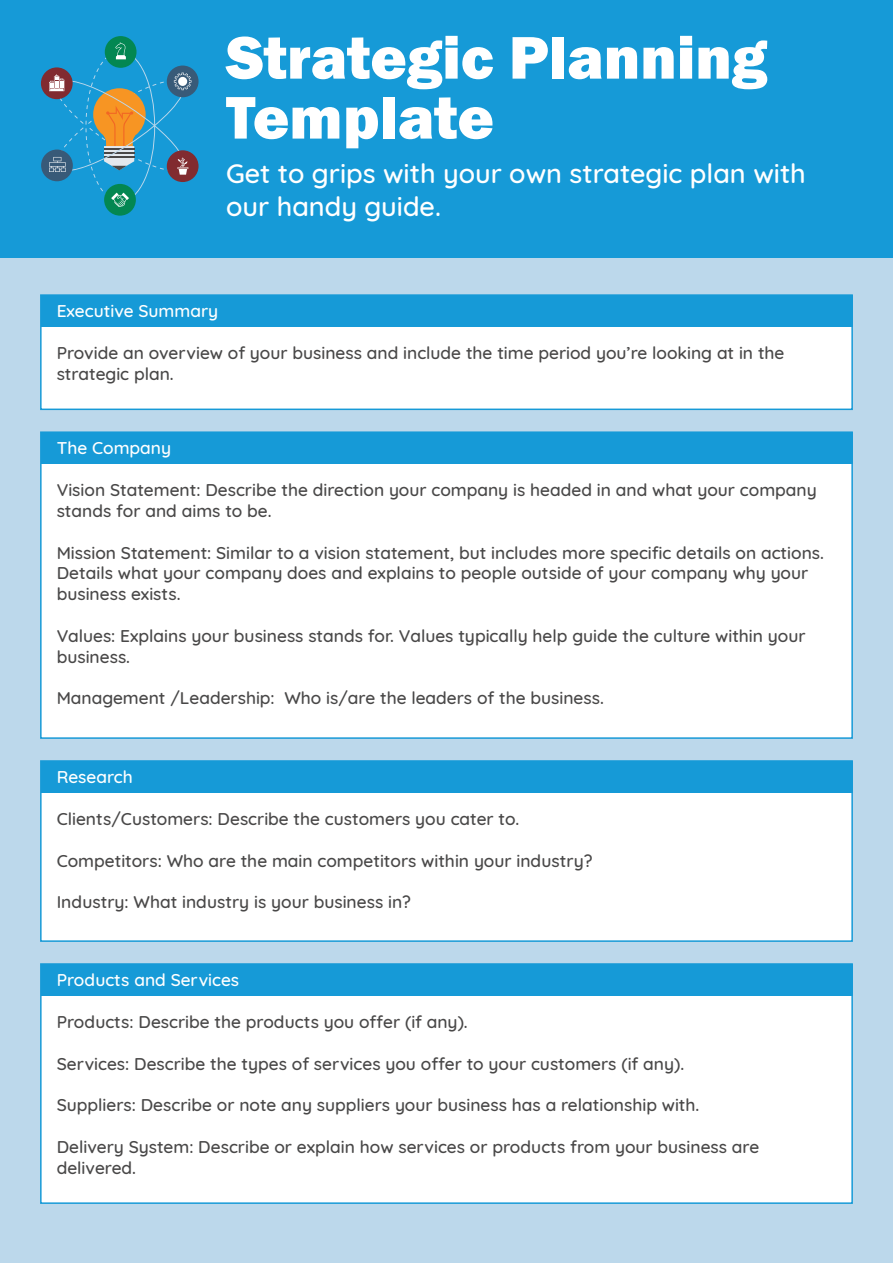
<style>
.page{position:relative;width:893px;height:1263px;background:#bcd8eb}
.page>*{position:absolute;margin:0;border:0;box-sizing:border-box;transform-origin:0 0}
.t1{font:800 62.25px/60px "Franklin Gothic";color:#fff}
.t2{font:500 27px/32.4px "Quicksand";color:#fff}
.t3{font:500 17.4px/20.9px "Quicksand";color:#494848}
.t4{font:500 17.4px "Quicksand";color:#fff}
</style>
<div class="page">
<div style="left:0;top:0;width:893px;height:257px;background:#169ad7"></div>
<div style="left:40px;top:294px;width:813px;height:116px;background:#fff;border:2px solid #179ad7"></div>
<div style="left:41px;top:295px;width:811px;height:32px;background:#169ad7"></div>
<div style="left:40px;top:431px;width:813px;height:308px;background:#fff;border:2px solid #179ad7"></div>
<div style="left:41px;top:432px;width:811px;height:32px;background:#169ad7"></div>
<div style="left:40px;top:760px;width:813px;height:182px;background:#fff;border:2px solid #179ad7"></div>
<div style="left:41px;top:761px;width:811px;height:32px;background:#169ad7"></div>
<div style="left:40px;top:963px;width:813px;height:241px;background:#fff;border:2px solid #179ad7"></div>
<div style="left:41px;top:964px;width:811px;height:32px;background:#169ad7"></div>
<div style="left:105px;top:36px;width:32px;height:32px;background:#038752;border-radius:50%"></div>
<div style="left:104px;top:184px;width:32px;height:32px;background:#038752;border-radius:50%"></div>
<div style="left:167px;top:150px;width:32px;height:32px;background:#812b30;border-radius:50%"></div>
<div style="left:41px;top:67px;width:32px;height:32px;background:#812b30;border-radius:50%"></div>
<div style="left:167px;top:66px;width:32px;height:31px;background:#385a78;border-radius:50%"></div>
<div style="left:41px;top:150px;width:32px;height:31px;background:#385a78;border-radius:50%"></div>
<svg style="left:48px;top:42px;width:143px;height:165px"></svg>
<h1 class="t1" style="left:226px;top:28px;width:543px">Strategic Planning<br>Template</h1>
<h2 class="t2" style="left:226px;top:155px;width:581px">Get to grips with your own strategic plan with our handy guide.</h2>
<p class="t4" style="left:57px;top:297px;width:163px">Executive Summary</p>
<p class="t3" style="left:57px;top:341px;width:729px">Provide an overview of your business and include the time period you’re looking at in the strategic plan.</p>
<p class="t4" style="left:57px;top:434px;width:116px">The Company</p>
<p class="t3" style="left:57px;top:478px;width:761px">Vision Statement: Describe the direction your company is headed in and what your company stands for and aims to be.</p>
<p class="t3" style="left:57px;top:540px;width:769px">Mission Statement: Similar to a vision statement, but includes more specific details on actions.<br>Details what your company does and explains to people outside of your company why your business exists.</p>
<p class="t3" style="left:57px;top:624px;width:750px">Values: Explains your business stands for. Values typically help guide the culture within your business.</p>
<p class="t3" style="left:57px;top:686px;width:549px">Management /Leadership: Who is/are the leaders of the business.</p>
<p class="t4" style="left:57px;top:763px;width:78px">Research</p>
<p class="t3" style="left:57px;top:807px;width:464px">Clients/Customers: Describe the customers you cater to.</p>
<p class="t3" style="left:57px;top:848px;width:537px">Competitors: Who are the main competitors within your industry?</p>
<p class="t3" style="left:57px;top:890px;width:356px">Industry: What industry is your business in?</p>
<p class="t4" style="left:57px;top:966px;width:184px">Products and Services</p>
<p class="t3" style="left:57px;top:1010px;width:413px">Products: Describe the products you offer (if any).</p>
<p class="t3" style="left:57px;top:1051px;width:629px">Services: Describe the types of services you offer to your customers (if any).</p>
<p class="t3" style="left:57px;top:1093px;width:644px">Suppliers: Describe or note any suppliers your business has a relationship with.</p>
<p class="t3" style="left:57px;top:1135px;width:704px">Delivery System: Describe or explain how services or products from your business are delivered.</p>
</div>
